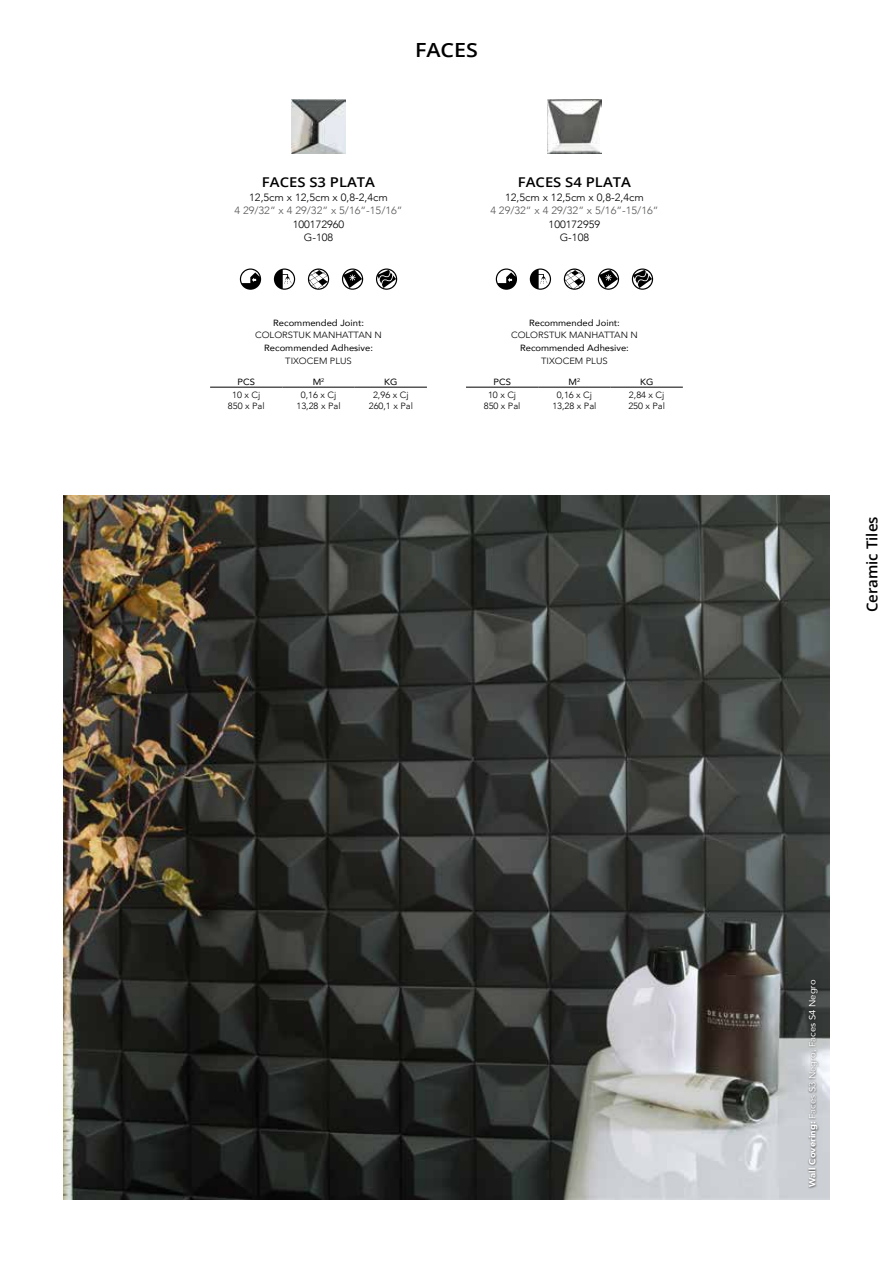
<style>
.page{position:relative;width:893px;height:1263px;background:#fff}
.page>*{position:absolute;margin:0;border:0;box-sizing:border-box;transform-origin:0 0}
.t1{font:600 19.5px "Open Sans";color:#000;scale:1.1 1}
.t2{font:600 15px "Open Sans";color:#000}
.t3{font:600 13.5px "Open Sans";color:#000;scale:1.1 1}
.t4{font:300 10.5px/13.5px "Avenir";color:#000;text-align:center;scale:1.05 1}
.t5{font:300 10.5px "Avenir";color:#575756;scale:1.05 1}
.t6{font:300 9px/10.8px "Avenir";color:#000;text-align:center;scale:1.05 1}
.t7{font:9px "Avenir";color:#000;scale:1.05 1}
.t8{font:9px "Avenir";color:#fff;scale:1.05 1}
.s1{font-weight:900}
</style>
<div class="page">
<img style="left:64px;top:496px;width:765px;height:703px">
<hr style="left:210px;top:387px;width:72px;height:1px;background:#000">
<hr style="left:282px;top:387px;width:73px;height:1px;background:#000">
<hr style="left:355px;top:387px;width:72px;height:1px;background:#000">
<hr style="left:466px;top:387px;width:72px;height:1px;background:#000">
<hr style="left:538px;top:387px;width:73px;height:1px;background:#000">
<hr style="left:611px;top:387px;width:72px;height:1px;background:#000">
<img style="left:292px;top:100px;width:53px;height:53px">
<img style="left:548px;top:100px;width:53px;height:53px">
<svg style="left:376px;top:268px;width:21px;height:22px"></svg>
<svg style="left:274px;top:268px;width:21px;height:22px"></svg>
<svg style="left:240px;top:268px;width:21px;height:22px"></svg>
<svg style="left:342px;top:268px;width:21px;height:22px"></svg>
<svg style="left:308px;top:268px;width:21px;height:22px"></svg>
<svg style="left:632px;top:268px;width:21px;height:22px"></svg>
<svg style="left:530px;top:268px;width:21px;height:22px"></svg>
<svg style="left:496px;top:268px;width:21px;height:22px"></svg>
<svg style="left:598px;top:268px;width:21px;height:22px"></svg>
<svg style="left:564px;top:268px;width:21px;height:22px"></svg>
<div style="left:807px;top:978px;width:12px;height:210px;background:#000;opacity:.64"></div>
<h1 class="t1" style="left:415px;top:36px;width:59px">FACES</h1>
<h3 class="t3" style="left:262px;top:173px;width:104px">FACES S3 PLATA</h3>
<p class="t4" style="left:249px;top:190px;width:134px">12,5cm x 12,5cm x 0,8-2,4cm</p>
<p class="t5" style="left:234px;top:204px;width:162px">4 29/32” x 4 29/32” x 5/16”-15/16”</p>
<p class="t4" style="left:293px;top:217px;width:51px">100172960<br>G-108</p>
<p class="t7" style="left:273px;top:315px;width:88px">Recommended Joint:</p>
<p class="t6" style="left:255px;top:330px;width:122px">COLORSTUK MANHATTAN N</p>
<p class="t7" style="left:264px;top:341px;width:105px">Recommended Adhesive:</p>
<p class="t6" style="left:285px;top:355px;width:65px">TIXOCEM PLUS</p>
<h3 class="t3" style="left:518px;top:173px;width:104px">FACES S4 PLATA</h3>
<p class="t4" style="left:505px;top:190px;width:134px">12,5cm x 12,5cm x 0,8-2,4cm</p>
<p class="t5" style="left:490px;top:204px;width:162px">4 29/32” x 4 29/32” x 5/16”-15/16”</p>
<p class="t4" style="left:549px;top:217px;width:51px">100172959<br>G-108</p>
<p class="t7" style="left:529px;top:315px;width:88px">Recommended Joint:</p>
<p class="t6" style="left:511px;top:330px;width:122px">COLORSTUK MANHATTAN N</p>
<p class="t7" style="left:520px;top:341px;width:105px">Recommended Adhesive:</p>
<p class="t6" style="left:541px;top:355px;width:65px">TIXOCEM PLUS</p>
<p class="t7" style="left:237px;top:375px;width:18px">PCS</p>
<p class="t7" style="left:313px;top:375px;width:13px">M<sup>2</sup></p>
<p class="t7" style="left:384px;top:375px;width:14px">KG</p>
<p class="t6" style="left:228px;top:390px;width:37px">10 x Cj<br>850 x Pal</p>
<p class="t6" style="left:296px;top:390px;width:44px">0,16 x Cj<br>13,28 x Pal</p>
<p class="t6" style="left:369px;top:390px;width:44px">2,96 x Cj<br>260,1 x Pal</p>
<p class="t7" style="left:493px;top:375px;width:18px">PCS</p>
<p class="t7" style="left:569px;top:375px;width:13px">M<sup>2</sup></p>
<p class="t7" style="left:640px;top:375px;width:14px">KG</p>
<p class="t6" style="left:484px;top:390px;width:37px">10 x Cj<br>850 x Pal</p>
<p class="t6" style="left:552px;top:390px;width:44px">0,16 x Cj<br>13,28 x Pal</p>
<p class="t6" style="left:628px;top:390px;width:37px;text-align:left">2,84 x Cj<br>250 x Pal</p>
<h2 class="t2" style="left:862px;top:612px;width:97px;rotate:-90deg">Ceramic Tiles</h2>
<p class="t8" style="left:805px;top:1187px;width:199px;rotate:-90deg"><span class="s1">Wall Covering:</span> Faces S3 Negro, Faces S4 Negro</p>
</div>
